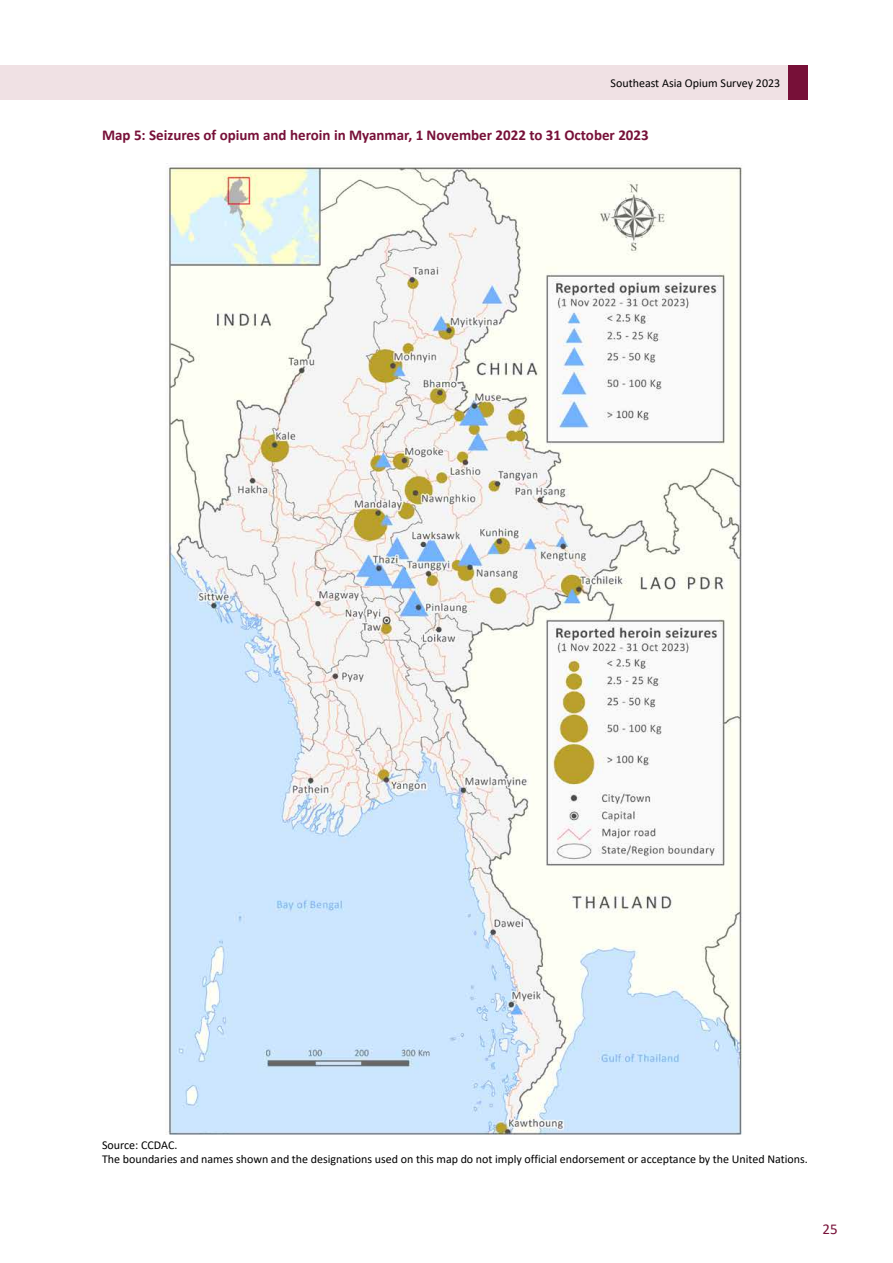
<style>
.page{position:relative;width:893px;height:1263px;background:#fff}
.page>*{position:absolute;margin:0;border:0;box-sizing:border-box;transform-origin:0 0}
.t1{font:700 15px "Calibri";color:#771038}
.t2{font:15px "Calibri";color:#771038}
.t3{font:12px/14.4px "Calibri";color:#000}
</style>
<div class="page">
<div style="left:0;top:65px;width:789px;height:34px;background:#f0e1e4"></div>
<div style="left:789px;top:65px;width:19px;height:34px;background:#771038"></div>
<img style="left:166px;top:163px;width:576px;height:971px">
<p class="t3" style="left:611px;top:75px;width:171px">Southeast Asia Opium Survey 2023</p>
<p class="t1" style="left:102px;top:124px;width:548px">Map 5: Seizures of opium and heroin in Myanmar, 1 November 2022 to 31 October 2023</p>
<p class="t3" style="left:102px;top:1137px;width:707px">Source: CCDAC.<br>The boundaries and names shown and the designations used on this map do not imply official endorsement or acceptance by the United Nations.</p>
<p class="t2" style="left:823px;top:1218px;width:17px">25</p>
</div>
